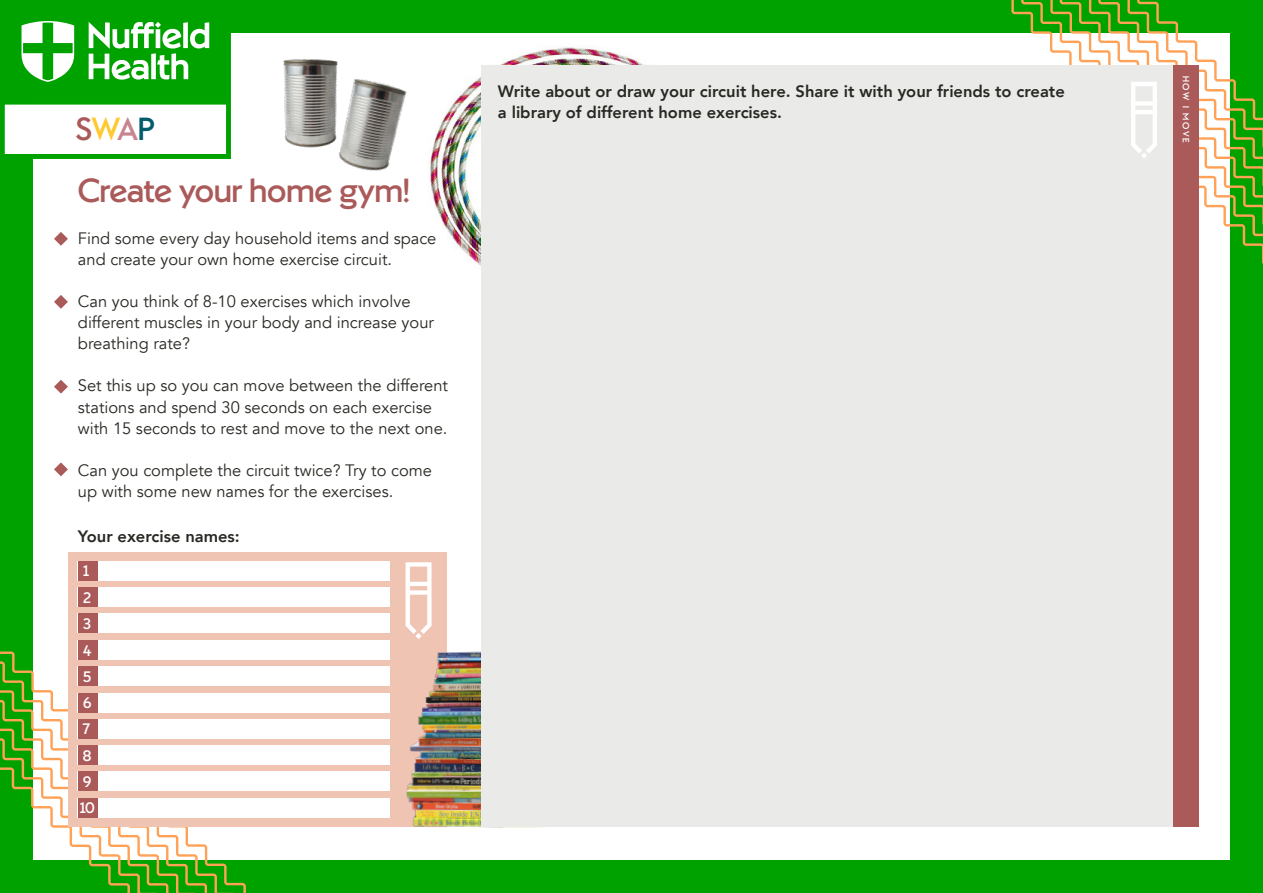
<style>
.page{position:relative;width:1263px;height:893px;background:#fff}
.page>*{position:absolute;margin:0;border:0;box-sizing:border-box;transform-origin:0 0}
.t1{font:33px "Nuffield Sans";color:#ab5a5a}
.t2{font:31.65px "Nuffield Sans";color:#ab5a5a}
.t3{font:16.5px/21px "Avenir";color:#282823}
.t4{font:800 16.5px/21px "Avenir";color:#282823}
.t5{font:15px/26.2px "Nuffield Sans";color:#fff}
.t6{font:9px "Nuffield Sans";letter-spacing:.2em;color:#fff}
.s1{color:#ffc82c}
.s2{color:#c88590}
.s3{color:#005c6b}
</style>
<div class="page">
<img style="left:429px;top:46px;width:366px;height:220px">
<div style="left:0;top:0;width:1263px;height:893px;border:33px solid #00a200"></div>
<svg style="left:1002px;top:0;width:261px;height:294px"></svg>
<svg style="left:265px;top:859px;width:39px;height:34px"></svg>
<svg style="left:227px;top:859px;width:38px;height:34px"></svg>
<svg style="left:0;top:642px;width:227px;height:251px"></svg>
<svg style="left:0;top:652px;width:188px;height:241px"></svg>
<div style="left:68px;top:553px;width:379px;height:274px;background:#f0c4b2"></div>
<img style="left:406px;top:651px;width:137px;height:177px">
<svg style="left:0;top:0;width:231px;height:159px"></svg>
<div style="left:481px;top:66px;width:718px;height:761px;background:#eaeae9"></div>
<svg style="left:54px;top:462px;width:14px;height:14px"></svg>
<svg style="left:54px;top:380px;width:14px;height:14px"></svg>
<svg style="left:54px;top:295px;width:14px;height:14px"></svg>
<svg style="left:54px;top:232px;width:14px;height:14px"></svg>
<svg style="left:1118px;top:0;width:145px;height:284px"></svg>
<svg style="left:406px;top:562px;width:25px;height:77px"></svg>
<div style="left:1173px;top:66px;width:26px;height:761px;background:#ab5a5a"></div>
<div style="left:78px;top:561px;width:312px;height:19px;background:#fff"></div>
<div style="left:78px;top:561px;width:19px;height:19px;background:#ab5a5a"></div>
<div style="left:78px;top:588px;width:312px;height:19px;background:#fff"></div>
<div style="left:78px;top:588px;width:19px;height:19px;background:#ab5a5a"></div>
<div style="left:78px;top:614px;width:312px;height:19px;background:#fff"></div>
<div style="left:78px;top:614px;width:19px;height:19px;background:#ab5a5a"></div>
<div style="left:78px;top:640px;width:312px;height:19px;background:#fff"></div>
<div style="left:78px;top:640px;width:19px;height:19px;background:#ab5a5a"></div>
<div style="left:78px;top:667px;width:312px;height:19px;background:#fff"></div>
<div style="left:78px;top:667px;width:19px;height:19px;background:#ab5a5a"></div>
<div style="left:78px;top:693px;width:312px;height:19px;background:#fff"></div>
<div style="left:78px;top:693px;width:19px;height:19px;background:#ab5a5a"></div>
<div style="left:78px;top:719px;width:312px;height:19px;background:#fff"></div>
<div style="left:78px;top:719px;width:19px;height:19px;background:#ab5a5a"></div>
<div style="left:78px;top:746px;width:312px;height:19px;background:#fff"></div>
<div style="left:78px;top:746px;width:19px;height:19px;background:#ab5a5a"></div>
<div style="left:78px;top:772px;width:312px;height:19px;background:#fff"></div>
<div style="left:78px;top:772px;width:19px;height:19px;background:#ab5a5a"></div>
<div style="left:78px;top:799px;width:312px;height:19px;background:#fff"></div>
<div style="left:78px;top:799px;width:19px;height:19px;background:#ab5a5a"></div>
<img style="left:283px;top:59px;width:55px;height:89px">
<img style="left:318px;top:73px;width:89px;height:98px">
<h2 class="t2" style="left:76px;top:111px;width:81px">S<span class="s1">W</span><span class="s2">A</span><span class="s3">P</span></h2>
<h1 class="t1" style="left:78px;top:172px;width:333px">Create your home gym!</h1>
<p class="t3" style="left:78px;top:229px;width:360px">Find some every day household items and space and create your own home exercise circuit.</p>
<p class="t3" style="left:78px;top:292px;width:358px">Can you think of 8-10 exercises which involve different muscles in your body and increase your breathing rate?</p>
<p class="t3" style="left:78px;top:376px;width:372px">Set this up so you can move between the different stations and spend 30 seconds on each exercise with 15 seconds to rest and move to the next one.</p>
<p class="t3" style="left:78px;top:460px;width:356px">Can you complete the circuit twice? Try to come up with some new names for the exercises.</p>
<p class="t4" style="left:78px;top:526px;width:163px">Your exercise names:</p>
<p class="t5" style="left:80px;top:558px;width:16px">1<br>2<br>3<br>4<br>5<br>6<br>7<br>8<br>9<br>10</p>
<p class="t4" style="left:498px;top:80px;width:568px">Write about or draw your circuit here. Share it with your friends to create a library of different home exercises.</p>
<p class="t6" style="left:1191px;top:76px;width:68px;rotate:90deg">HOW I MOVE</p>
</div>
